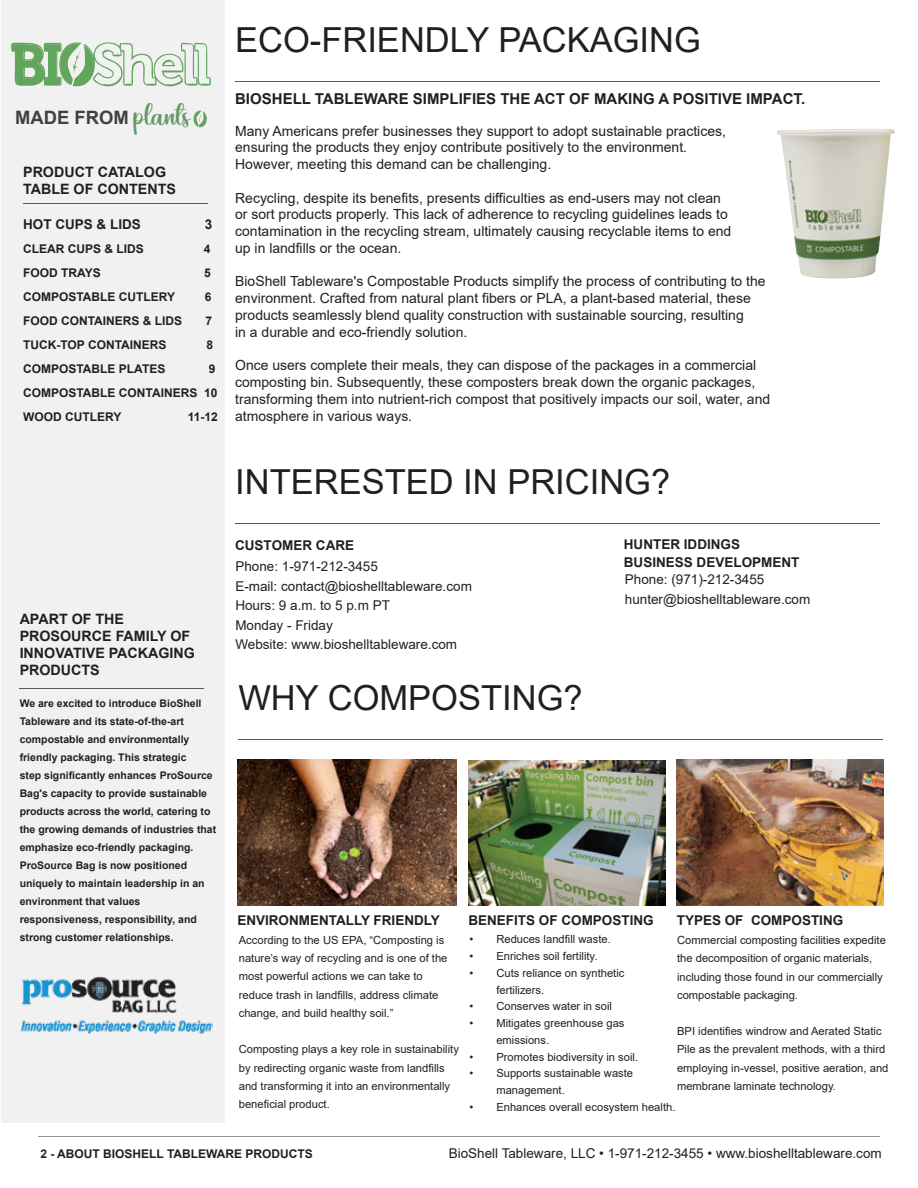
<style>
.page{position:relative;width:918px;height:1188px;background:#fff}
.page>*{position:absolute;margin:0;border:0;box-sizing:border-box;transform-origin:0 0}
.t1{font:34.5px "Arial";color:#231f20}
.t2{font:700 18.45px "Arial";color:#414042}
.t3{font:700 15px "Arial";color:#231f20}
.t4{font:700 14.25px/17.1px "Arial";color:#231f20}
.t5{font:13.95px/16.8px "Arial";color:#231f20}
.t6{font:13.5px/19.5px "Arial";color:#231f20}
.t7{font:700 13.5px/18px "Arial";color:#231f20}
.t8{font:700 12px/24px "Arial";color:#231f20}
.t9{font:11.25px/18.3px "Arial";color:#231f20}
.t10{font:700 10.5px/18px "Arial";color:#231f20}
.s1{font-family:"The Smile";font-weight:400;font-size:23.4px;color:#696}
</style>
<div class="page">
<hr style="left:38px;top:1136px;width:842px;height:1px;background:#939598">
<div style="left:1px;top:0;width:224px;height:1122px;background:#f1f1f2"></div>
<img style="left:21px;top:976px;width:191px;height:58px">
<hr style="left:235px;top:81px;width:645px;height:1px;background:#58595b">
<hr style="left:235px;top:523px;width:645px;height:1px;background:#58595b">
<hr style="left:23px;top:203px;width:185px;height:1px;background:#58595b">
<hr style="left:20px;top:688px;width:184px;height:1px;background:#58595b">
<svg style="left:194px;top:110px;width:13px;height:18px"></svg>
<img style="left:468px;top:760px;width:198px;height:145px">
<hr style="left:238px;top:739px;width:645px;height:1px;background:#58595b">
<img style="left:237px;top:759px;width:220px;height:147px">
<img style="left:677px;top:760px;width:206px;height:145px">
<img style="left:777px;top:129px;width:118px;height:150px">
<svg style="left:11px;top:42px;width:200px;height:45px"></svg>
<h2 class="t2" style="left:15px;top:104px;width:177px">MADE FROM <span class="s1">plants</span></h2>
<p class="t4" style="left:23px;top:163px;width:154px">PRODUCT CATALOG<br>TABLE OF CONTENTS</p>
<p class="t7" style="left:23px;top:215px;width:119px">HOT CUPS &amp; LIDS</p>
<p class="t7" style="left:205px;top:215px;width:9px">3</p>
<p class="t8" style="left:23px;top:237px;width:122px">CLEAR CUPS &amp; LIDS</p>
<p class="t8" style="left:204px;top:237px;width:8px">4</p>
<p class="t8" style="left:23px;top:261px;width:79px">FOOD TRAYS</p>
<p class="t8" style="left:204px;top:261px;width:8px">5</p>
<p class="t8" style="left:23px;top:285px;width:153px">COMPOSTABLE CUTLERY</p>
<p class="t8" style="left:205px;top:285px;width:8px">6</p>
<p class="t8" style="left:23px;top:309px;width:161px">FOOD CONTAINERS &amp; LIDS</p>
<p class="t8" style="left:206px;top:309px;width:8px">7</p>
<p class="t8" style="left:23px;top:333px;width:145px">TUCK-TOP CONTAINERS</p>
<p class="t8" style="left:207px;top:333px;width:8px">8</p>
<p class="t8" style="left:23px;top:357px;width:144px">COMPOSTABLE PLATES</p>
<p class="t8" style="left:23px;top:357px;width:196px;text-indent:186px">9<br>COMPOSTABLE CONTAINERS 10<br>WOOD CUTLERY</p>
<p class="t8" style="left:188px;top:405px;width:31px">11-12</p>
<p class="t4" style="left:20px;top:611px;width:177px">APART OF THE<br>PROSOURCE FAMILY OF<br>INNOVATIVE PACKAGING<br>PRODUCTS</p>
<p class="t10" style="left:20px;top:694px;width:198px">We are excited to introduce BioShell Tableware and its state-of-the-art compostable and environmentally friendly packaging. This strategic<br>step significantly enhances ProSource Bag's capacity to provide sustainable products across the world, catering to the growing demands of industries that emphasize eco-friendly packaging.<br>ProSource Bag is now positioned uniquely to maintain leadership in an environment that values responsiveness, responsibility, and strong customer relationships.</p>
<h1 class="t1" style="left:235px;top:16px;width:467px">ECO-FRIENDLY PACKAGING</h1>
<p class="t3" style="left:235px;top:88px;width:572px">BIOSHELL TABLEWARE SIMPLIFIES THE ACT OF MAKING A POSITIVE IMPACT.</p>
<p class="t5" style="left:235px;top:122px;width:492px">Many Americans prefer businesses they support to adopt sustainable practices, ensuring the products they enjoy contribute positively to the environment.<br>However, meeting this demand can be challenging.</p>
<p class="t5" style="left:235px;top:189px;width:498px">Recycling, despite its benefits, presents difficulties as end-users may not clean or sort products properly. This lack of adherence to recycling guidelines leads to contamination in the recycling stream, ultimately causing recyclable items to end up in landfills or the ocean.</p>
<p class="t5" style="left:235px;top:273px;width:532px">BioShell Tableware's Compostable Products simplify the process of contributing to the environment. Crafted from natural plant fibers or PLA, a plant-based material, these products seamlessly blend quality construction with sustainable sourcing, resulting<br>in a durable and eco-friendly solution.</p>
<p class="t5" style="left:235px;top:357px;width:537px">Once users complete their meals, they can dispose of the packages in a commercial composting bin. Subsequently, these composters break down the organic packages, transforming them into nutrient-rich compost that positively impacts our soil, water, and atmosphere in various ways.</p>
<h1 class="t1" style="left:235px;top:458px;width:437px">INTERESTED IN PRICING?</h1>
<p class="t7" style="left:235px;top:537px;width:120px">CUSTOMER CARE</p>
<p class="t6" style="left:235px;top:557px;width:238px">Phone: 1-971-212-3455<br>E-mail: contact@bioshelltableware.com<br>Hours: 9 a.m. to 5 p.m PT<br>Monday - Friday<br>Website: www.bioshelltableware.com</p>
<h1 class="t1" style="left:238px;top:674px;width:346px">WHY COMPOSTING?</h1>
<p class="t7" style="left:624px;top:536px;width:177px">HUNTER IDDINGS<br>BUSINESS DEVELOPMENT</p>
<p class="t6" style="left:625px;top:570px;width:187px">Phone: (971)-212-3455 hunter@bioshelltableware.com</p>
<p class="t7" style="left:237px;top:911px;width:204px">ENVIRONMENTALLY FRIENDLY</p>
<p class="t9" style="left:239px;top:931px;width:210px">According to the US EPA, “Composting is nature’s way of recycling and is one of the most powerful actions we can take to reduce trash in landfills, address climate change, and build healthy soil.”</p>
<p class="t9" style="left:239px;top:1040px;width:222px">Composting plays a key role in sustainability by redirecting organic waste from landfills and transforming it into an environmentally beneficial product.</p>
<p class="t7" style="left:468px;top:911px;width:187px">BENEFITS OF COMPOSTING</p>
<p class="t9" style="left:469px;top:930px;width:143px">• Reduces landfill waste.</p>
<p class="t9" style="left:469px;top:947px;width:130px">• Enriches soil fertility.</p>
<p class="t9" style="left:496px;top:964px;width:130px;line-height:16.8px;text-indent:-27px">• Cuts reliance on synthetic fertilizers.</p>
<p class="t9" style="left:469px;top:997px;width:144px">• Conserves water in soil</p>
<p class="t9" style="left:496px;top:1015px;width:130px;line-height:16.8px;text-indent:-27px">• Mitigates greenhouse gas emissions.</p>
<p class="t9" style="left:469px;top:1047px;width:170px">• Promotes biodiversity in soil.</p>
<p class="t9" style="left:496px;top:1065px;width:138px;line-height:16.8px;text-indent:-27px">• Supports sustainable waste management.</p>
<p class="t9" style="left:469px;top:1098px;width:208px">• Enhances overall ecosystem health.</p>
<p class="t7" style="left:677px;top:911px;width:168px">TYPES OF COMPOSTING</p>
<p class="t9" style="left:677px;top:931px;width:210px">Commercial composting facilities expedite the decomposition of organic materials, including those found in our commercially compostable packaging.</p>
<p class="t9" style="left:677px;top:1022px;width:213px">BPI identifies windrow and Aerated Static Pile as the prevalent methods, with a third employing in-vessel, positive aeration, and membrane laminate technology.</p>
<p class="t8" style="left:40px;top:1142px;width:274px">2 - ABOUT BIOSHELL TABLEWARE PRODUCTS</p>
<p class="t6" style="left:449px;top:1143px;width:435px">BioShell Tableware, LLC • 1-971-212-3455 • www.bioshelltableware.com</p>
</div>
